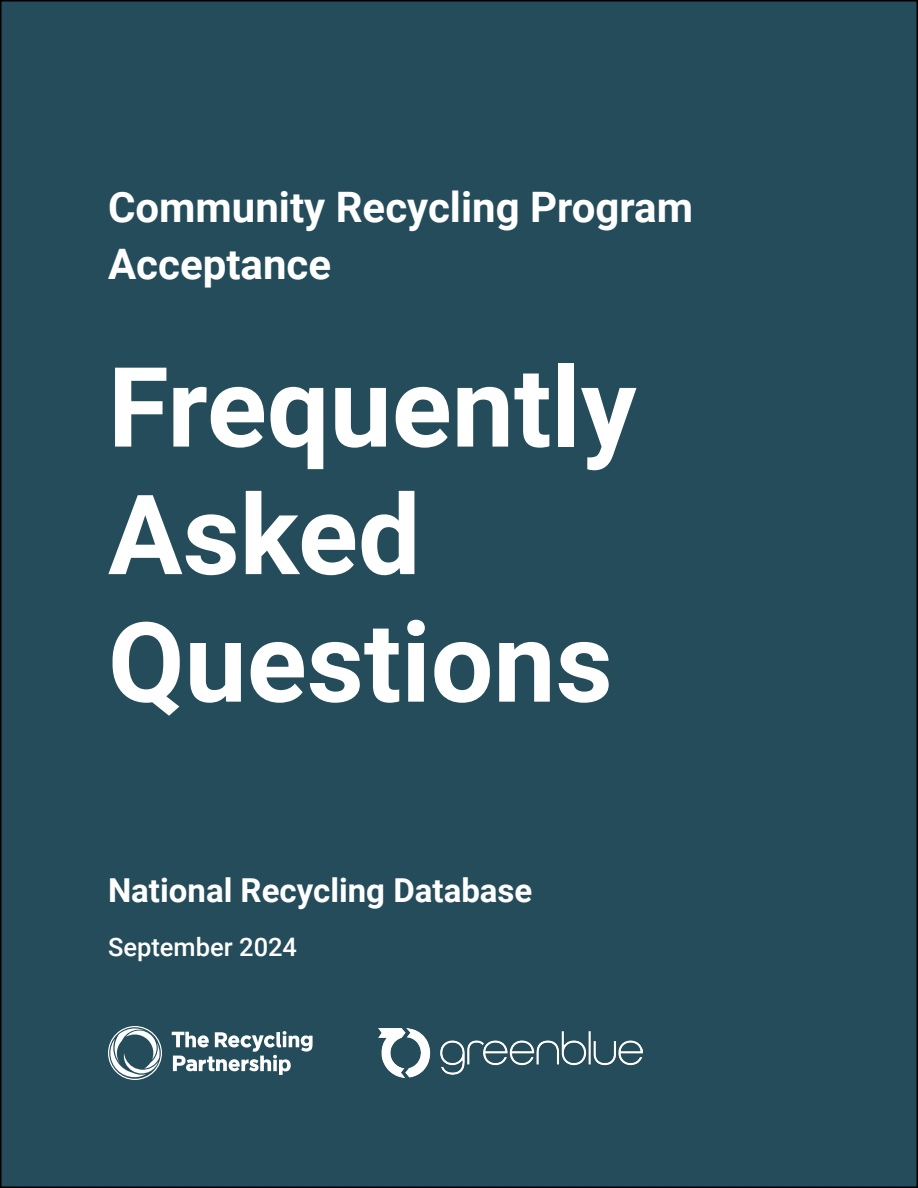
<style>
.page{position:relative;width:918px;height:1188px;background:#fff}
.page>*{position:absolute;margin:0;border:0;box-sizing:border-box;transform-origin:0 0}
.t1{font:700 111px/127.5px "Roboto";color:#fff}
.t2{font:700 42px/57px "Roboto";color:#fff}
.t3{font:700 33px "Roboto";color:#fff}
.t4{font:500 25.5px "Roboto";color:#fff}
</style>
<div class="page">
<div style="left:1px;top:1px;width:916px;height:1186px;background:#244c5a"></div>
<img style="left:378px;top:1029px;width:265px;height:48px">
<svg style="left:108px;top:1026px;width:54px;height:54px"></svg>
<svg style="left:172px;top:1031px;width:141px;height:44px"></svg>
<p class="t2" style="left:108px;top:177px;width:587px">Community Recycling Program<br>Acceptance</p>
<h1 class="t1" style="left:108px;top:339px;width:530px">Frequently<br>Asked<br>Questions</h1>
<p class="t3" style="left:108px;top:867px;width:426px">National Recycling Database</p>
<p class="t4" style="left:108px;top:929px;width:191px">September 2024</p>
</div>
